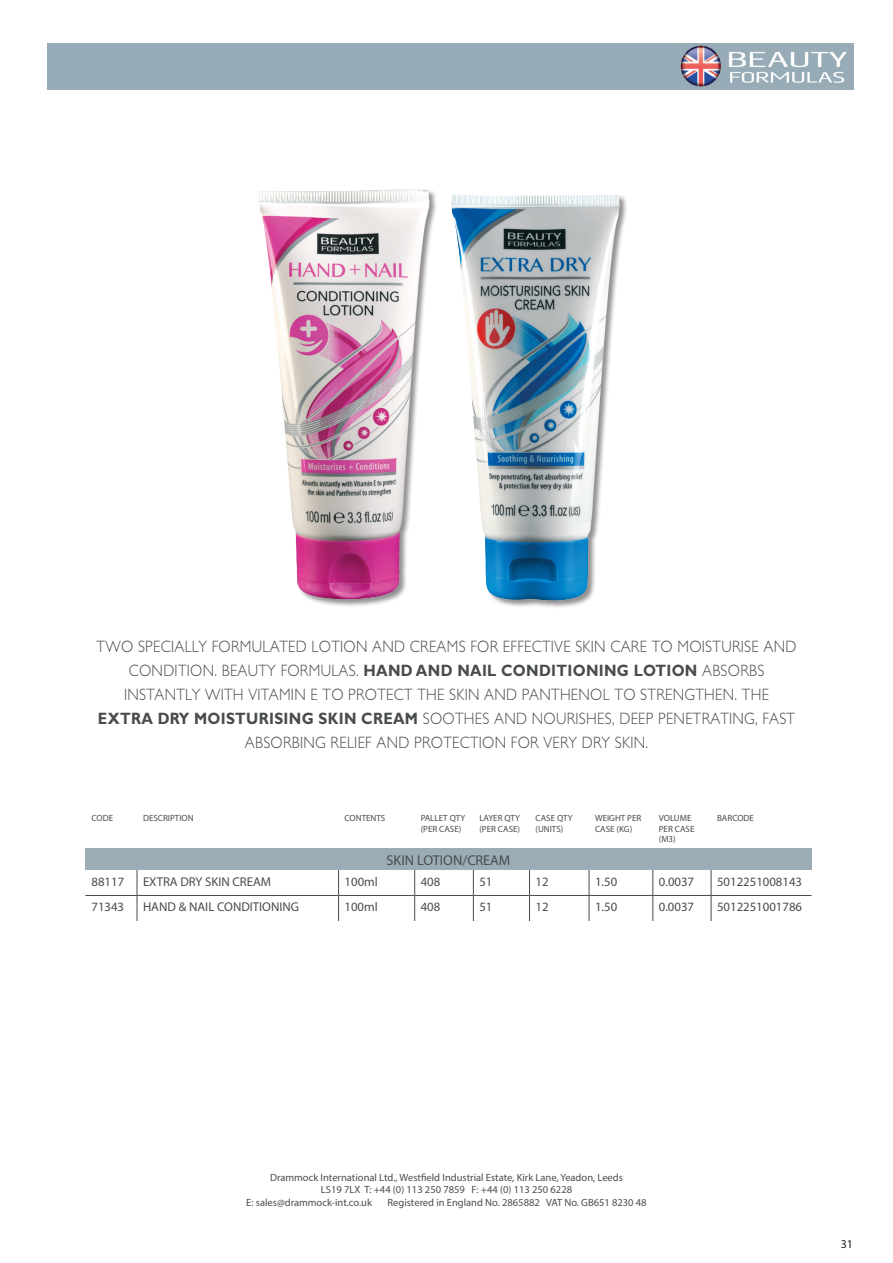
<style>
.page{position:relative;width:893px;height:1263px;background:#fff}
.page>*{position:absolute;margin:0;border:0;box-sizing:border-box;transform-origin:0 0}
.t1{font:300 16.5px/24px "M Gill Sans";letter-spacing:.02em;color:#494c4e;text-align:center;scale:.9 1}
.t2{font:14.25px "Myriad Pro";color:#494c4e}
.t3{font:12.75px "Myriad Pro";color:#494c4e}
.t4{font:12px "Myriad Pro";color:#231f20}
.t5{font:10.5px "Myriad Pro";color:#494c4e}
.t6{font:9px/10.8px "Myriad Pro";color:#494c4e}
.s1{font-family:"Gill Sans";font-weight:700}
</style>
<div class="page">
<div style="left:48px;top:43px;width:806px;height:47px;background:#97acb8"></div>
<img style="left:259px;top:189px;width:367px;height:418px">
<div style="left:86px;top:848px;width:725px;height:22px;background:#9bacb6"></div>
<svg style="left:86px;top:870px;width:725px;height:51px"></svg>
<img style="left:680px;top:45px;width:167px;height:42px">
<p class="t1" style="left:97px;top:635px;width:779px">TWO SPECIALLY FORMULATED LOTION AND CREAMS FOR EFFECTIVE SKIN CARE TO MOISTURISE AND CONDITION. BEAUTY FORMULAS. <span class="s1">HAND AND NAIL CONDITIONING LOTION</span> ABSORBS INSTANTLY WITH VITAMIN E TO PROTECT THE SKIN AND PANTHENOL TO STRENGTHEN. THE <span class="s1">EXTRA DRY MOISTURISING SKIN CREAM</span> SOOTHES AND NOURISHES, DEEP PENETRATING, FAST ABSORBING RELIEF AND PROTECTION FOR VERY DRY SKIN.</p>
<p class="t6" style="left:92px;top:812px;width:23px">CODE</p>
<p class="t6" style="left:143px;top:812px;width:52px">DESCRIPTION</p>
<p class="t6" style="left:345px;top:812px;width:42px">CONTENTS</p>
<p class="t6" style="left:421px;top:812px;width:46px">PALLET QTY (PER CASE)</p>
<p class="t6" style="left:479px;top:812px;width:42px">LAYER QTY (PER CASE)</p>
<p class="t6" style="left:535px;top:812px;width:39px">CASE QTY (UNITS)</p>
<p class="t6" style="left:595px;top:812px;width:48px">WEIGHT PER<br>CASE (KG)</p>
<p class="t6" style="left:659px;top:812px;width:37px">VOLUME<br>PER CASE (M3)</p>
<p class="t6" style="left:717px;top:812px;width:38px">BARCODE</p>
<p class="t2" style="left:387px;top:851px;width:125px">SKIN LOTION/CREAM</p>
<p class="t3" style="left:92px;top:873px;width:34px">88117</p>
<p class="t3" style="left:143px;top:873px;width:130px">EXTRA DRY SKIN CREAM</p>
<p class="t3" style="left:345px;top:873px;width:35px">100ml</p>
<p class="t3" style="left:421px;top:873px;width:21px">408</p>
<p class="t3" style="left:479px;top:873px;width:15px">51</p>
<p class="t3" style="left:535px;top:873px;width:15px">12</p>
<p class="t3" style="left:595px;top:873px;width:24px">1.50</p>
<p class="t3" style="left:659px;top:873px;width:37px">0.0037</p>
<p class="t3" style="left:717px;top:873px;width:87px">5012251008143</p>
<p class="t3" style="left:91px;top:899px;width:34px">71343</p>
<p class="t3" style="left:143px;top:899px;width:158px">HAND &amp; NAIL CONDITIONING</p>
<p class="t3" style="left:345px;top:899px;width:35px">100ml</p>
<p class="t3" style="left:421px;top:899px;width:21px">408</p>
<p class="t3" style="left:479px;top:899px;width:15px">51</p>
<p class="t3" style="left:535px;top:899px;width:15px">12</p>
<p class="t3" style="left:595px;top:899px;width:24px">1.50</p>
<p class="t3" style="left:659px;top:899px;width:37px">0.0037</p>
<p class="t3" style="left:717px;top:899px;width:87px">5012251001786</p>
<p class="t5" style="left:270px;top:1171px;width:354px">Drammock International Ltd., Westfield Industrial Estate, Kirk Lane, Yeadon, Leeds</p>
<p class="t5" style="left:321px;top:1183px;width:253px">LS19 7LX T: +44 (0) 113 250 7859 F: +44 (0) 113 250 6228</p>
<p class="t5" style="left:246px;top:1196px;width:127px">E: sales@drammock-int.co.uk</p>
<p class="t5" style="left:388px;top:1196px;width:261px">Registered in England No. 2865882 VAT No. GB651 8230 48</p>
<p class="t4" style="left:841px;top:1236px;width:14px">31</p>
</div>
